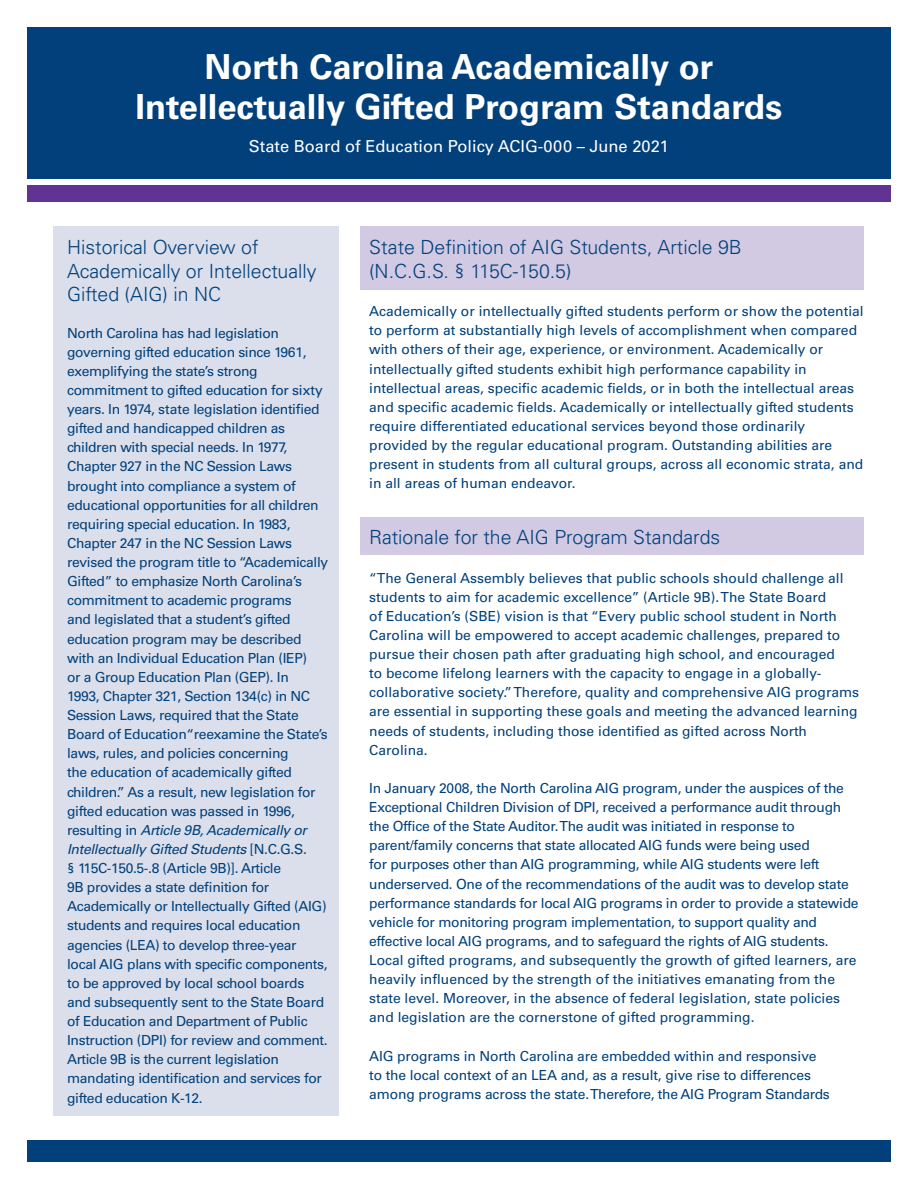
<style>
.page{position:relative;width:918px;height:1188px;background:#fff}
.page>*{position:absolute;margin:0;border:0;box-sizing:border-box;transform-origin:0 0}
.Document_Title{font:700 34.5px "Univers LT Std";color:#fff}
.Section_Title{font:300 19.5px "Univers LT Std";color:#01407a}
.Document_Subtitle{font:16.5px "Univers LT Std";color:#fff}
.t1{font:13.8px/19px "Univers LT Std";letter-spacing:-.02em;color:#01407a}
.t2{font:13.8px/19.2px "Univers LT Std";color:#01407a}
.s1{font-style:italic}
</style>
<div class="page">
<div style="left:27px;top:1140px;width:864px;height:21px;background:#01407a"></div>
<div style="left:27px;top:27px;width:864px;height:152px;background:#01407a"></div>
<div style="left:27px;top:185px;width:864px;height:16px;background:#613393"></div>
<div style="left:53px;top:226px;width:285px;height:890px;background:#dbdfeb"></div>
<div style="left:361px;top:518px;width:503px;height:37px;background:#d2c9e3"></div>
<div style="left:361px;top:226px;width:503px;height:63px;background:#d2c9e3"></div>
<p class="Document_Title" style="left:205px;top:46px;width:510px">North Carolina Academically or</p>
<p class="Document_Title" style="left:136px;top:87px;width:648px">Intellectually Gifted Program Standards</p>
<p class="Document_Subtitle" style="left:249px;top:137px;width:422px">State Board of Education Policy ACIG-000 – June 2021</p>
<p class="Section_Title" style="left:67px;top:236px;width:193px">Historical Overview of</p>
<p class="Section_Title" style="left:67px;top:259px;width:251px">Academically or Intellectually</p>
<p class="Section_Title" style="left:67px;top:283px;width:155px">Gifted (AIG) in NC</p>
<p class="t1" style="left:67px;top:323px;width:263px">North Carolina has had legislation governing gifted education since 1961, exemplifying the state’s strong commitment to gifted education for sixty years. In 1974, state legislation identified gifted and handicapped children as children with special needs. In 1977, Chapter 927 in the NC Session Laws brought into compliance a system of educational opportunities for all children requiring special education. In 1983, Chapter 247 in the NC Session Laws revised the program title to “Academically Gifted” to emphasize North Carolina’s commitment to academic programs<br>and legislated that a student’s gifted education program may be described with an Individual Education Plan (IEP)<br>or a Group Education Plan (GEP). In<br>1993, Chapter 321, Section 134(c) in NC Session Laws, required that the State Board of Education“reexamine the State’s laws, rules, and policies concerning<br>the education of academically gifted children.” As a result, new legislation for gifted education was passed in 1996, resulting in <span class="s1">Article 9B, Academically or Intellectually Gifted Students</span> [N.C.G.S.<br>§ 115C-150.5-.8 (Article 9B)]. Article<br>9B provides a state definition for Academically or Intellectually Gifted (AIG) students and requires local education agencies (LEA) to develop three-year local AIG plans with specific components, to be approved by local school boards and subsequently sent to the State Board of Education and Department of Public Instruction (DPI) for review and comment.<br>Article 9B is the current legislation mandating identification and services for gifted education K-12.</p>
<p class="Section_Title" style="left:369px;top:236px;width:374px">State Definition of AIG Students, Article 9B</p>
<p class="Section_Title" style="left:369px;top:259px;width:204px">(N.C.G.S. § 115C-150.5)</p>
<p class="t2" style="left:369px;top:302px;width:496px">Academically or intellectually gifted students perform or show the potential to perform at substantially high levels of accomplishment when compared with others of their age, experience, or environment. Academically or intellectually gifted students exhibit high performance capability in intellectual areas, specific academic fields, or in both the intellectual areas and specific academic fields. Academically or intellectually gifted students require differentiated educational services beyond those ordinarily provided by the regular educational program. Outstanding abilities are present in students from all cultural groups, across all economic strata, and in all areas of human endeavor.</p>
<p class="Section_Title" style="left:369px;top:526px;width:353px">Rationale for the AIG Program Standards</p>
<p class="t2" style="left:369px;top:568px;width:492px">“The General Assembly believes that public schools should challenge all students to aim for academic excellence” (Article 9B). The State Board<br>of Education’s (SBE) vision is that “Every public school student in North Carolina will be empowered to accept academic challenges, prepared to pursue their chosen path after graduating high school, and encouraged<br>to become lifelong learners with the capacity to engage in a globally&shy;collaborative society.” Therefore, quality and comprehensive AIG programs are essential in supporting these goals and meeting the advanced learning needs of students, including those identified as gifted across North Carolina.</p>
<p class="t1" style="left:369px;top:778px;width:491px">In January 2008, the North Carolina AIG program, under the auspices of the Exceptional Children Division of DPI, received a performance audit through the Office of the State Auditor. The audit was initiated in response to parent/family concerns that state allocated AIG funds were being used<br>for purposes other than AIG programming, while AIG students were left underserved. One of the recommendations of the audit was to develop state performance standards for local AIG programs in order to provide a statewide vehicle for monitoring program implementation, to support quality and effective local AIG programs, and to safeguard the rights of AIG students.<br>Local gifted programs, and subsequently the growth of gifted learners, are heavily influenced by the strength of the initiatives emanating from the state level. Moreover, in the absence of federal legislation, state policies and legislation are the cornerstone of gifted programming.</p>
<p class="t1" style="left:369px;top:1046px;width:462px">AIG programs in North Carolina are embedded within and responsive to the local context of an LEA and, as a result, give rise to differences among programs across the state. Therefore, the AIG Program Standards</p>
</div>
